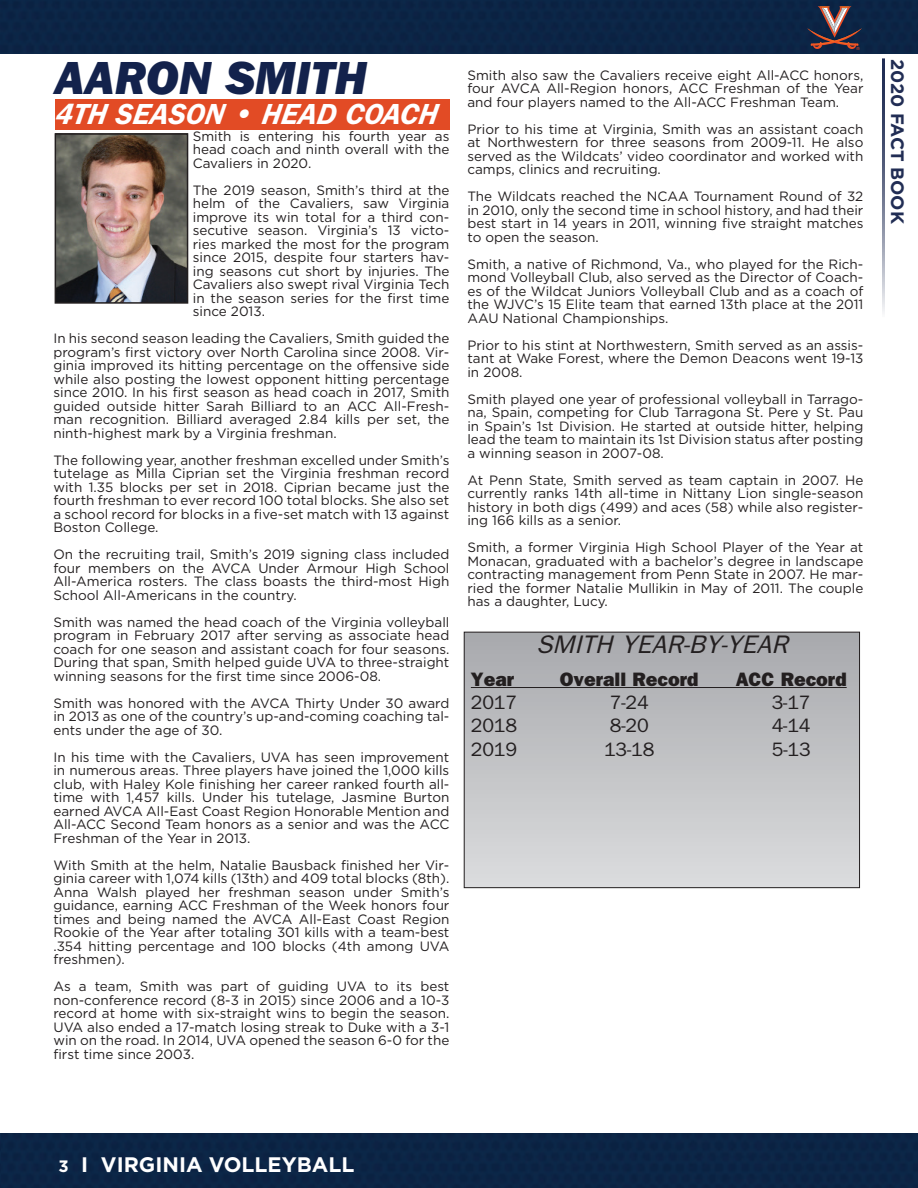
<style>
.page{position:relative;width:918px;height:1188px;background:#fff}
.page>*{position:absolute;margin:0;border:0;box-sizing:border-box;transform-origin:0 0}
.t1{font:48px "ITC Franklin Gothic Std Hvy It";color:#13224c}
.t2{font:italic 600 30px "ITC Franklin Gothic Std";color:#fff}
.t3{font:italic 25.5px "ITC Franklin Gothic Std";color:#231f20}
.t4{font:700 21px "Gotham";color:#fff}
.t5{font:19.5px "ITC Franklin Gothic Std";letter-spacing:-.01em;color:#231f20}
.t6{font:19.5px "ITC Franklin Gothic Std Hvy";color:#231f20}
.t7{font:700 18px "Gotham";color:#212d54}
.t8{font:13.5px/13.5px "Gotham";color:#231f20;text-align:justify}
.s1{font-size:16.5px}
</style>
<div class="page">
<div style="left:0;top:1133px;width:918px;height:55px;background:#0b2545"></div>
<div style="left:0;top:0;width:918px;height:54px;background:#0c2546"></div>
<hr style="left:882px;top:58px;width:3px;height:260px;background:#212d54">
<div style="left:6px;top:0;width:912px;height:50px;background:#0c2545"></div>
<div style="left:55px;top:100px;width:395px;height:30px;background:#e24b25"></div>
<img style="left:58px;top:136px;width:127px;height:165px">
<div style="left:55px;top:133px;width:133px;height:171px;border:2px solid #231f20"></div>
<div style="left:464px;top:632px;width:396px;height:256px;background:linear-gradient(to bottom,#a8a9ad,#dbdcde)"></div>
<hr style="left:471px;top:687px;width:376px;height:1px;background:#231f20">
<div style="left:464px;top:632px;width:396px;height:256px;border:1px solid #231f20"></div>
<h1 class="t1" style="left:54px;top:50px;width:314px">AARON SMITH</h1>
<h2 class="t2" style="left:54px;top:97px;width:390px">4TH SEASON • HEAD COACH</h2>
<p class="t8" style="left:193px;top:129px;width:258px">Smith is entering his fourth year as head coach and ninth overall with the Cavaliers in 2020.</p>
<p class="t8" style="left:193px;top:183px;width:258px">The 2019 season, Smith’s third at the helm of the Cavaliers, saw Virginia improve its win total for a third con&shy;secutive season. Virginia’s 13 victo&shy;ries marked the most for the program since 2015, despite four starters hav&shy;ing seasons cut short by injuries. The Cavaliers also swept rival Virginia Tech in the season series for the first time since 2013.</p>
<p class="t8" style="left:53px;top:331px;width:398px">In his second season leading the Cavaliers, Smith guided the program’s first victory over North Carolina since 2008. Vir&shy;ginia improved its hitting percentage on the offensive side while also posting the lowest opponent hitting percentage since 2010. In his first season as head coach in 2017, Smith guided outside hitter Sarah Billiard to an ACC All-Fresh&shy;man recognition. Billiard averaged 2.84 kills per set, the ninth-highest mark by a Virginia freshman.</p>
<p class="t8" style="left:53px;top:453px;width:398px">The following year, another freshman excelled under Smith’s tutelage as Milla Ciprian set the Virginia freshman record with 1.35 blocks per set in 2018. Ciprian became just the fourth freshman to ever record 100 total blocks. She also set a school record for blocks in a five-set match with 13 against Boston College.</p>
<p class="t8" style="left:53px;top:547px;width:398px">On the recruiting trail, Smith’s 2019 signing class included four members on the AVCA Under Armour High School All-America rosters. The class boasts the third-most High School All-Americans in the country.</p>
<p class="t8" style="left:53px;top:615px;width:398px">Smith was named the head coach of the Virginia volleyball program in February 2017 after serving as associate head coach for one season and assistant coach for four seasons.<br>During that span, Smith helped guide UVA to three-straight winning seasons for the first time since 2006-08.</p>
<p class="t8" style="left:53px;top:696px;width:397px">Smith was honored with the AVCA Thirty Under 30 award in 2013 as one of the country’s up-and-coming coaching tal&shy;ents under the age of 30.</p>
<p class="t8" style="left:53px;top:750px;width:398px">In his time with the Cavaliers, UVA has seen improvement in numerous areas. Three players have joined the 1,000 kills club, with Haley Kole finishing her career ranked fourth all&shy;time with 1,457 kills. Under his tutelage, Jasmine Burton earned AVCA All-East Coast Region Honorable Mention and All-ACC Second Team honors as a senior and was the ACC Freshman of the Year in 2013.</p>
<p class="t8" style="left:53px;top:858px;width:398px">With Smith at the helm, Natalie Bausback finished her Vir&shy;ginia career with 1,074 kills (13th) and 409 total blocks (8th).<br>Anna Walsh played her freshman season under Smith’s guidance, earning ACC Freshman of the Week honors four times and being named the AVCA All-East Coast Region Rookie of the Year after totaling 301 kills with a team-best .354 hitting percentage and 100 blocks (4th among UVA freshmen).</p>
<p class="t8" style="left:53px;top:979px;width:397px">As a team, Smith was part of guiding UVA to its best non-conference record (8-3 in 2015) since 2006 and a 10-3 record at home with six-straight wins to begin the season.<br>UVA also ended a 17-match losing streak to Duke with a 3-1 win on the road. In 2014, UVA opened the season 6-0 for the first time since 2003.</p>
<p class="t8" style="left:467px;top:68px;width:398px">Smith also saw the Cavaliers receive eight All-ACC honors, four AVCA All-Region honors, ACC Freshman of the Year and four players named to the All-ACC Freshman Team.</p>
<p class="t8" style="left:467px;top:122px;width:398px">Prior to his time at Virginia, Smith was an assistant coach at Northwestern for three seasons from 2009-11. He also served as the Wildcats’ video coordinator and worked with camps, clinics and recruiting.</p>
<p class="t8" style="left:467px;top:189px;width:398px">The Wildcats reached the NCAA Tournament Round of 32 in 2010, only the second time in school history, and had their best start in 14 years in 2011, winning five straight matches to open the season.</p>
<p class="t8" style="left:467px;top:257px;width:398px">Smith, a native of Richmond, Va., who played for the Rich&shy;mond Volleyball Club, also served as the Director of Coach&shy;es of the Wildcat Juniors Volleyball Club and as a coach of the WJVC’s 15 Elite team that earned 13th place at the 2011<br>AAU National Championships.</p>
<p class="t8" style="left:467px;top:338px;width:398px">Prior to his stint at Northwestern, Smith served as an assis&shy;tant at Wake Forest, where the Demon Deacons went 19-13 in 2008.</p>
<p class="t8" style="left:467px;top:392px;width:398px">Smith played one year of professional volleyball in Tarrago&shy;na, Spain, competing for Club Tarragona St. Pere y St. Pau in Spain’s 1st Division. He started at outside hitter, helping lead the team to maintain its 1st Division status after posting a winning season in 2007-08.</p>
<p class="t8" style="left:467px;top:473px;width:398px">At Penn State, Smith served as team captain in 2007. He currently ranks 14th all-time in Nittany Lion single-season history in both digs (499) and aces (58) while also register&shy;ing 166 kills as a senior.</p>
<p class="t8" style="left:467px;top:540px;width:398px">Smith, a former Virginia High School Player of the Year at Monacan, graduated with a bachelor’s degree in landscape contracting management from Penn State in 2007. He mar&shy;ried the former Natalie Mullikin in May of 2011. The couple has a daughter, Lucy.</p>
<h3 class="t3" style="left:536px;top:629px;width:261px">SMITH YEAR-BY-YEAR</h3>
<h3 class="t6" style="left:471px;top:667px;width:45px">Year</h3>
<h3 class="t6" style="left:560px;top:667px;width:140px">Overall Record</h3>
<h3 class="t6" style="left:736px;top:667px;width:112px">ACC Record</h3>
<h3 class="t5" style="left:471px;top:691px;width:48px">2017</h3>
<h3 class="t5" style="left:610px;top:691px;width:40px">7-24</h3>
<h3 class="t5" style="left:772px;top:691px;width:40px">3-17</h3>
<h3 class="t5" style="left:471px;top:715px;width:48px">2018</h3>
<h3 class="t5" style="left:610px;top:715px;width:40px">8-20</h3>
<h3 class="t5" style="left:772px;top:715px;width:40px">4-14</h3>
<h3 class="t5" style="left:471px;top:738px;width:48px">2019</h3>
<h3 class="t5" style="left:604px;top:738px;width:52px">13-18</h3>
<h3 class="t5" style="left:772px;top:738px;width:40px">5-13</h3>
<h3 class="t7" style="left:909px;top:59px;width:166px;rotate:90deg">2020 FACT BOOK</h3>
<h3 class="t4" style="left:58px;top:1151px;width:298px"><span class="s1">3</span> I VIRGINIA VOLLEYBALL</h3>
</div>
